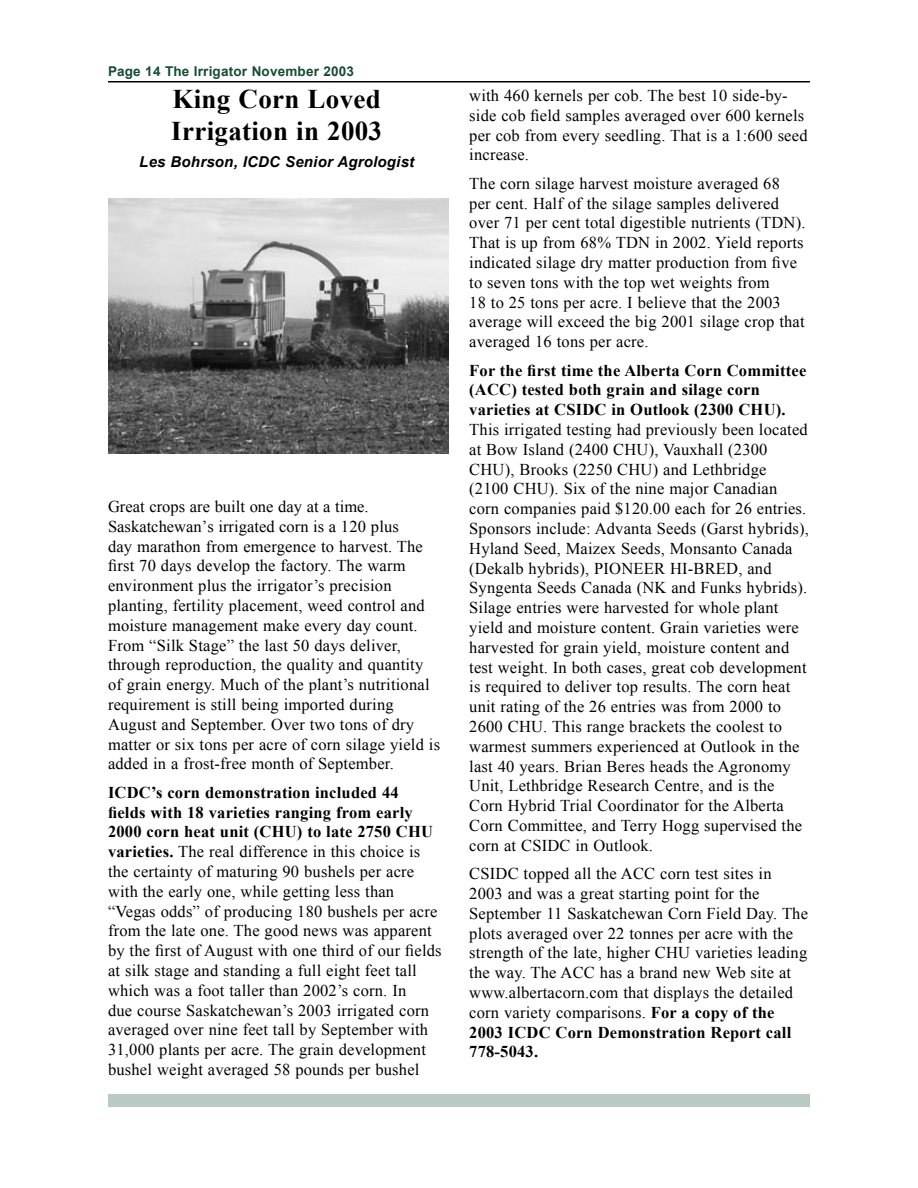
<style>
.page{position:relative;width:918px;height:1188px;background:#fff}
.page>*{position:absolute;margin:0;border:0;box-sizing:border-box;transform-origin:0 0}
.t1{font:700 27px/32.4px "Times New Roman";letter-spacing:.01em;color:#000}
.t2{font:16.5px/19.8px "Times New Roman";letter-spacing:.01em;color:#000}
.t3{font:700 16.5px/19.8px "Times New Roman";letter-spacing:.01em;color:#000}
.t4{font:italic 700 15px "Arial";letter-spacing:.015em;color:#000}
.t5{font:700 13.5px "Arial";letter-spacing:.015em;color:#154d35}
.s1{font-weight:700}
</style>
<div class="page">
<div style="left:108px;top:1094px;width:702px;height:13px;background:#b9cac2"></div>
<hr style="left:108px;top:81px;width:702px;height:1px;background:#000">
<img style="left:108px;top:198px;width:341px;height:256px">
<p class="t5" style="left:108px;top:63px;width:248px">Page 14 The Irrigator November 2003</p>
<h1 class="t1" style="left:171px;top:82px;width:212px">King Corn Loved<br>Irrigation in 2003</h1>
<p class="t4" style="left:139px;top:152px;width:276px">Les Bohrson, ICDC Senior Agrologist</p>
<p class="t2" style="left:108px;top:496px;width:334px">Great crops are built one day at a time.<br>Saskatchewan’s irrigated corn is a 120 plus<br>day marathon from emergence to harvest. The first 70 days develop the factory. The warm environment plus the irrigator’s precision planting, fertility placement, weed control and moisture management make every day count.<br>From “Silk Stage” the last 50 days deliver, through reproduction, the quality and quantity of grain energy. Much of the plant’s nutritional requirement is still being imported during August and September. Over two tons of dry matter or six tons per acre of corn silage yield is added in a frost-free month of September.</p>
<p class="t2" style="left:108px;top:782px;width:335px"><span class="s1">ICDC’s corn demonstration included 44<br>fields with 18 varieties ranging from early 2000 corn heat unit (CHU) to late 2750 CHU varieties.</span> The real difference in this choice is the certainty of maturing 90 bushels per acre with the early one, while getting less than “Vegas odds” of producing 180 bushels per acre from the late one. The good news was apparent by the first of August with one third of our fields at silk stage and standing a full eight feet tall which was a foot taller than 2002’s corn. In<br>due course Saskatchewan’s 2003 irrigated corn averaged over nine feet tall by September with 31,000 plants per acre. The grain development bushel weight averaged 58 pounds per bushel</p>
<p class="t2" style="left:469px;top:85px;width:340px">with 460 kernels per cob. The best 10 side-by&shy;side cob field samples averaged over 600 kernels per cob from every seedling. That is a 1:600 seed increase.</p>
<p class="t2" style="left:469px;top:173px;width:338px">The corn silage harvest moisture averaged 68 per cent. Half of the silage samples delivered over 71 per cent total digestible nutrients (TDN).<br>That is up from 68% TDN in 2002. Yield reports indicated silage dry matter production from five to seven tons with the top wet weights from<br>18 to 25 tons per acre. I believe that the 2003 average will exceed the big 2001 silage crop that averaged 16 tons per acre.</p>
<p class="t3" style="left:469px;top:360px;width:339px">For the first time the Alberta Corn Committee (ACC) tested both grain and silage corn varieties at CSIDC in Outlook (2300 CHU).</p>
<p class="t2" style="left:469px;top:419px;width:341px">This irrigated testing had previously been located at Bow Island (2400 CHU), Vauxhall (2300<br>CHU), Brooks (2250 CHU) and Lethbridge (2100 CHU). Six of the nine major Canadian corn companies paid $120.00 each for 26 entries.<br>Sponsors include: Advanta Seeds (Garst hybrids), Hyland Seed, Maizex Seeds, Monsanto Canada (Dekalb hybrids), PIONEER HI-BRED, and Syngenta Seeds Canada (NK and Funks hybrids).<br>Silage entries were harvested for whole plant yield and moisture content. Grain varieties were harvested for grain yield, moisture content and test weight. In both cases, great cob development is required to deliver top results. The corn heat unit rating of the 26 entries was from 2000 to 2600 CHU. This range brackets the coolest to warmest summers experienced at Outlook in the last 40 years. Brian Beres heads the Agronomy Unit, Lethbridge Research Centre, and is the Corn Hybrid Trial Coordinator for the Alberta Corn Committee, and Terry Hogg supervised the corn at CSIDC in Outlook.</p>
<p class="t2" style="left:469px;top:864px;width:340px">CSIDC topped all the ACC corn test sites in 2003 and was a great starting point for the September 11 Saskatchewan Corn Field Day. The plots averaged over 22 tonnes per acre with the strength of the late, higher CHU varieties leading the way. The ACC has a brand new Web site at www.albertacorn.com that displays the detailed corn variety comparisons. <span class="s1">For a copy of the 2003 ICDC Corn Demonstration Report call 778-5043.</span></p>
</div>
